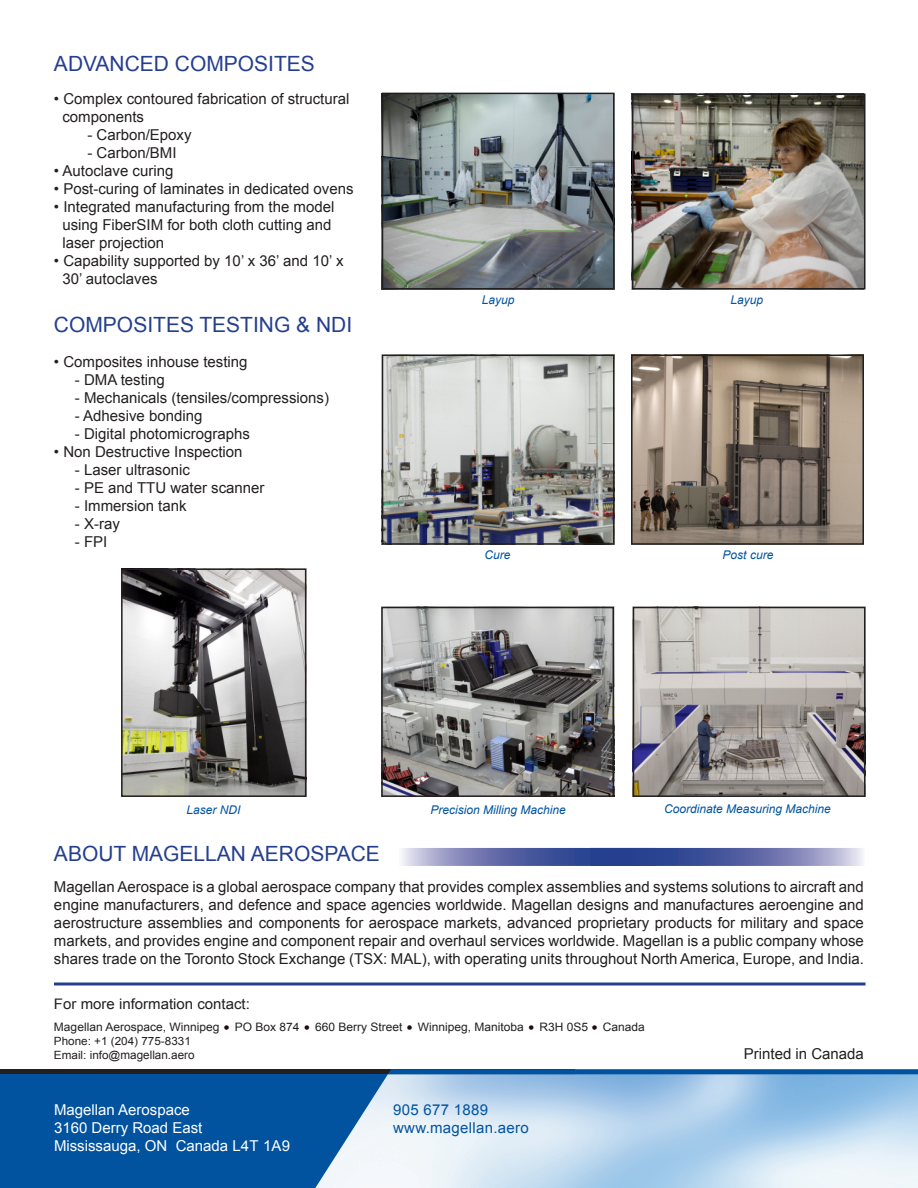
<style>
.page{position:relative;width:918px;height:1188px;background:#fff}
.page>*{position:absolute;margin:0;border:0;box-sizing:border-box;transform-origin:0 0}
.t1{font:21px "Arial";color:#253f8e}
.t2{font:15px/18px "Arial";color:#231f20}
.t3{font:15px "Arial";color:#fff}
.t4{font:15px "Arial";letter-spacing:.02em;color:#0153a0}
.t5{font:14.55px "Arial";color:#231f20}
.t6{font:italic 12px "Arial";color:#0153a0}
.t7{font:11.7px "Arial";color:#231f20}
.t8{font:11.4px "Arial";color:#231f20}
.s1{font-size:18px;color:#220b0d}
.s2{font-size:11.4px}
</style>
<div class="page">
<div style="left:0;top:1069px;width:575px;height:5px;background:#231f20"></div>
<div style="left:0;top:1074px;width:408px;height:114px;background:#0153a0"></div>
<img style="left:315px;top:1074px;width:603px;height:114px">
<svg style="left:388px;top:1069px;width:530px;height:5px;background:#0756a0"></svg>
<hr style="left:54px;top:982px;width:811px;height:3px;background:#253f8e">
<svg style="left:402px;top:848px;width:188px;height:18px;background:#707ab1"></svg>
<svg style="left:590px;top:848px;width:273px;height:18px;background:#5d6ba8"></svg>
<img style="left:636px;top:610px;width:226px;height:184px">
<img style="left:384px;top:607px;width:231px;height:190px">
<img style="left:385px;top:358px;width:227px;height:184px">
<img style="left:635px;top:96px;width:227px;height:190px">
<div style="left:381px;top:607px;width:233px;height:190px;border:2px solid #231f20"></div>
<img style="left:634px;top:358px;width:227px;height:184px">
<img style="left:385px;top:96px;width:227px;height:190px">
<div style="left:633px;top:607px;width:232px;height:190px;border:2px solid #231f20"></div>
<div style="left:382px;top:93px;width:233px;height:196px;border:2px solid #231f20"></div>
<div style="left:632px;top:93px;width:233px;height:196px;border:2px solid #231f20"></div>
<div style="left:382px;top:355px;width:233px;height:190px;border:2px solid #231f20"></div>
<div style="left:631px;top:355px;width:233px;height:190px;border:2px solid #231f20"></div>
<img style="left:124px;top:571px;width:179px;height:223px">
<div style="left:121px;top:568px;width:185px;height:229px;border:2px solid #231f20"></div>
<p class="t1" style="left:54px;top:50px;width:262px">ADVANCED COMPOSITES</p>
<p class="t2" style="left:62px;top:89px;width:289px;text-indent:-8px">• Complex contoured fabrication of structural components</p>
<p class="t2" style="left:87px;top:125px;width:106px">- Carbon/Epoxy</p>
<p class="t2" style="left:87px;top:143px;width:91px">- Carbon/BMI</p>
<p class="t2" style="left:54px;top:161px;width:121px">• Autoclave curing</p>
<p class="t2" style="left:54px;top:179px;width:301px">• Post-curing of laminates in dedicated ovens</p>
<p class="t2" style="left:62px;top:197px;width:274px;text-indent:-8px">• Integrated manufacturing from the model using FiberSIM for both cloth cutting and laser projection</p>
<p class="t2" style="left:62px;top:251px;width:283px;text-indent:-8px">• Capability supported by 10’ x 36’ and 10’ x<br>30’ autoclaves</p>
<p class="t1" style="left:54px;top:311px;width:300px">COMPOSITES TESTING &amp; NDI</p>
<p class="t2" style="left:54px;top:353px;width:195px">• Composites inhouse testing</p>
<p class="t2" style="left:75px;top:371px;width:92px">- DMA testing</p>
<p class="t2" style="left:75px;top:389px;width:256px">- Mechanicals (tensiles/compressions)</p>
<p class="t2" style="left:75px;top:407px;width:129px">- Adhesive bonding</p>
<p class="t2" style="left:75px;top:425px;width:177px">- Digital photomicrographs</p>
<p class="t2" style="left:54px;top:443px;width:190px">• Non Destructive Inspection</p>
<p class="t2" style="left:75px;top:461px;width:117px">- Laser ultrasonic</p>
<p class="t2" style="left:75px;top:479px;width:191px">- PE and TTU water scanner</p>
<p class="t2" style="left:75px;top:497px;width:113px">- Immersion tank</p>
<p class="t2" style="left:75px;top:515px;width:46px">- X-ray</p>
<p class="t2" style="left:75px;top:533px;width:34px">- FPI</p>
<p class="t6" style="left:482px;top:292px;width:34px">Layup</p>
<p class="t6" style="left:730px;top:292px;width:34px">Layup</p>
<p class="t6" style="left:485px;top:547px;width:28px">Cure</p>
<p class="t6" style="left:723px;top:547px;width:52px">Post cure</p>
<p class="t6" style="left:186px;top:802px;width:56px">Laser NDI</p>
<p class="t1" style="left:54px;top:840px;width:327px">ABOUT MAGELLAN AEROSPACE</p>
<p class="t6" style="left:430px;top:802px;width:137px">Precision Milling Machine</p>
<p class="t6" style="left:664px;top:801px;width:168px">Coordinate Measuring Machine</p>
<p class="t2" style="left:54px;top:878px;width:812px;text-align:justify">Magellan Aerospace is a global aerospace company that provides complex assemblies and systems solutions to aircraft and engine manufacturers, and defence and space agencies worldwide. Magellan designs and manufactures aeroengine and aerostructure assemblies and components for aerospace markets, advanced proprietary products for military and space markets, and provides engine and component repair and overhaul services worldwide. Magellan is a public company whose shares trade on the Toronto Stock Exchange (TSX: MAL), with operating units throughout North America, Europe, and India.</p>
<p class="t5" style="left:54px;top:994px;width:197px">For more information contact:</p>
<p class="t7" style="left:54px;top:1019px;width:592px">Magellan Aerospace, Winnipeg <span class="s1">•</span> PO Box 874 <span class="s1">•</span> 660 Berry Street <span class="s1">•</span> Winnipeg, Manitoba <span class="s1">•</span> R3H 0S5 <span class="s1">•</span> Canada</p>
<p class="t8" style="left:54px;top:1033px;width:138px">Phone: +1 (204) 775-8331</p>
<p class="t7" style="left:54px;top:1047px;width:142px"><span class="s2">Email: info@</span>magellan.aero</p>
<p class="t2" style="left:744px;top:1045px;width:122px">Printed in Canada</p>
<p class="t3" style="left:54px;top:1099px;width:137px">Magellan Aerospace</p>
<p class="t3" style="left:54px;top:1117px;width:150px">3160 Derry Road East</p>
<p class="t3" style="left:54px;top:1135px;width:238px">Mississauga, ON Canada L4T 1A9</p>
<p class="t4" style="left:393px;top:1099px;width:97px">905 677 1889</p>
<p class="t4" style="left:393px;top:1117px;width:137px">www.magellan.aero</p>
</div>
